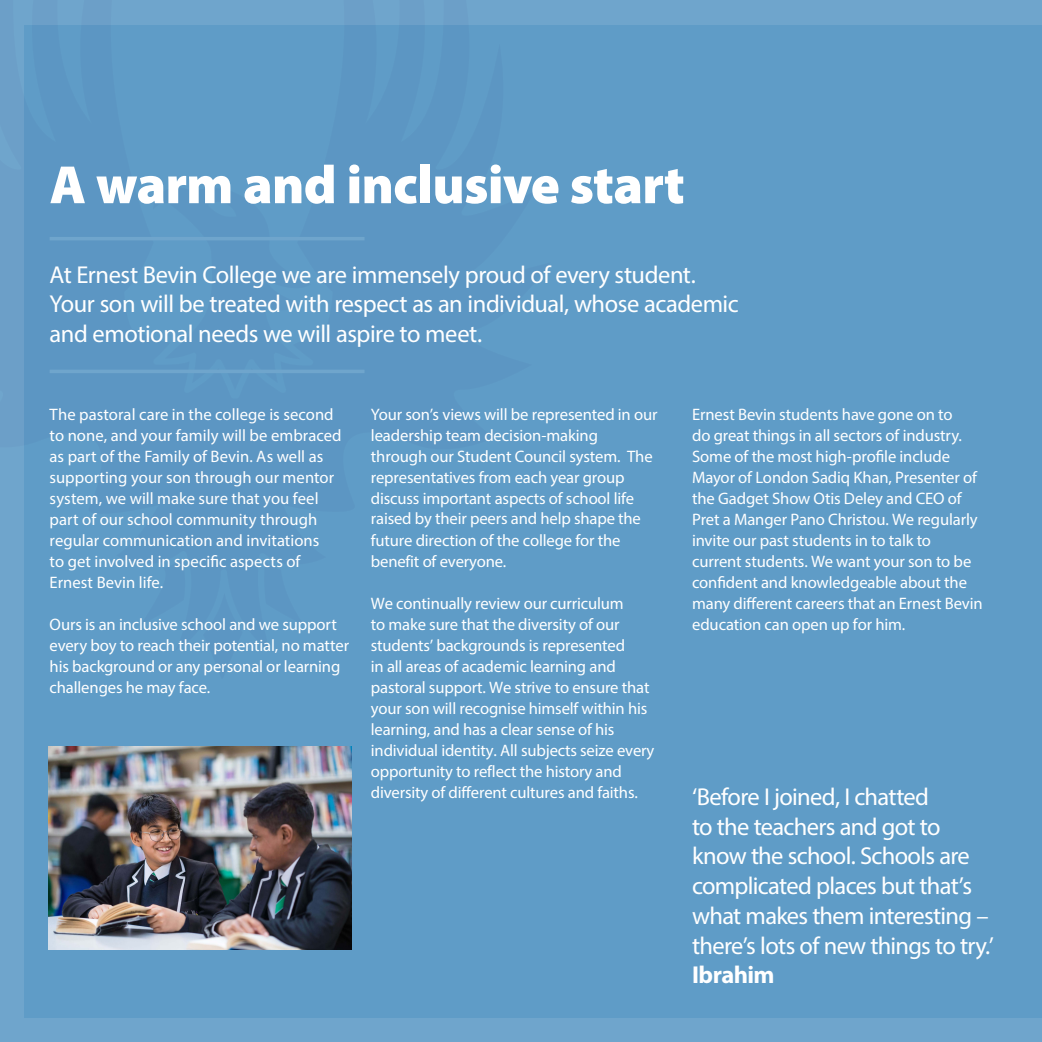
<style>
.page{position:relative;width:1042px;height:1042px;background:#6fa5cc}
.page>*{position:absolute;margin:0;border:0;box-sizing:border-box;transform-origin:0 0}
.t1{font:900 54.25px "Myriad Pro";letter-spacing:-.015em;color:#fff}
.t2{font:24.5px/29.8px "Myriad Pro";letter-spacing:-.025em;color:#fff}
.t3{font:700 24.5px "Myriad Pro";letter-spacing:-.025em;color:#fff}
.t4{font:16.62px/21px "Myriad Pro";letter-spacing:-.01em;color:#fff}
</style>
<div class="page">
<div style="left:25px;top:25px;width:1017px;height:992px;background:#5f9cc7"></div>
<hr style="left:50px;top:237px;width:314px;height:3px;background:#6fa5cc">
<hr style="left:50px;top:370px;width:314px;height:3px;background:#6fa5cc">
<img style="left:48px;top:746px;width:303px;height:203px">
<h1 class="t1" style="left:50px;top:149px;width:636px">A warm and inclusive start</h1>
<h2 class="t2" style="left:50px;top:259px;width:691px">At Ernest Bevin College we are immensely proud of every student.<br>Your son will be treated with respect as an individual, whose academic and emotional needs we will aspire to meet.</h2>
<p class="t4" style="left:50px;top:404px;width:293px">The pastoral care in the college is second to none, and your family will be embraced as part of the Family of Bevin. As well as supporting your son through our mentor system, we will make sure that you feel part of our school community through regular communication and invitations<br>to get involved in specific aspects of Ernest Bevin life.</p>
<p class="t4" style="left:50px;top:614px;width:301px">Ours is an inclusive school and we support every boy to reach their potential, no matter his background or any personal or learning challenges he may face.</p>
<p class="t4" style="left:371px;top:404px;width:288px">Your son’s views will be represented in our leadership team decision-making through our Student Council system. The representatives from each year group discuss important aspects of school life raised by their peers and help shape the future direction of the college for the benefit of everyone.</p>
<p class="t4" style="left:371px;top:593px;width:285px">We continually review our curriculum<br>to make sure that the diversity of our students’ backgrounds is represented<br>in all areas of academic learning and pastoral support. We strive to ensure that your son will recognise himself within his learning, and has a clear sense of his individual identity. All subjects seize every opportunity to reflect the history and diversity of different cultures and faiths.</p>
<p class="t4" style="left:692px;top:404px;width:292px">Ernest Bevin students have gone on to<br>do great things in all sectors of industry.<br>Some of the most high-profile include Mayor of London Sadiq Khan, Presenter of the Gadget Show Otis Deley and CEO of Pret a Manger Pano Christou. We regularly invite our past students in to talk to current students. We want your son to be confident and knowledgeable about the many different careers that an Ernest Bevin education can open up for him.</p>
<h2 class="t2" style="left:692px;top:781px;width:303px">‘Before I joined, I chatted<br>to the teachers and got to know the school. Schools are complicated places but that’s what makes them interesting – there’s lots of new things to try.’</h2>
<h2 class="t3" style="left:692px;top:959px;width:84px">Ibrahim</h2>
</div>
